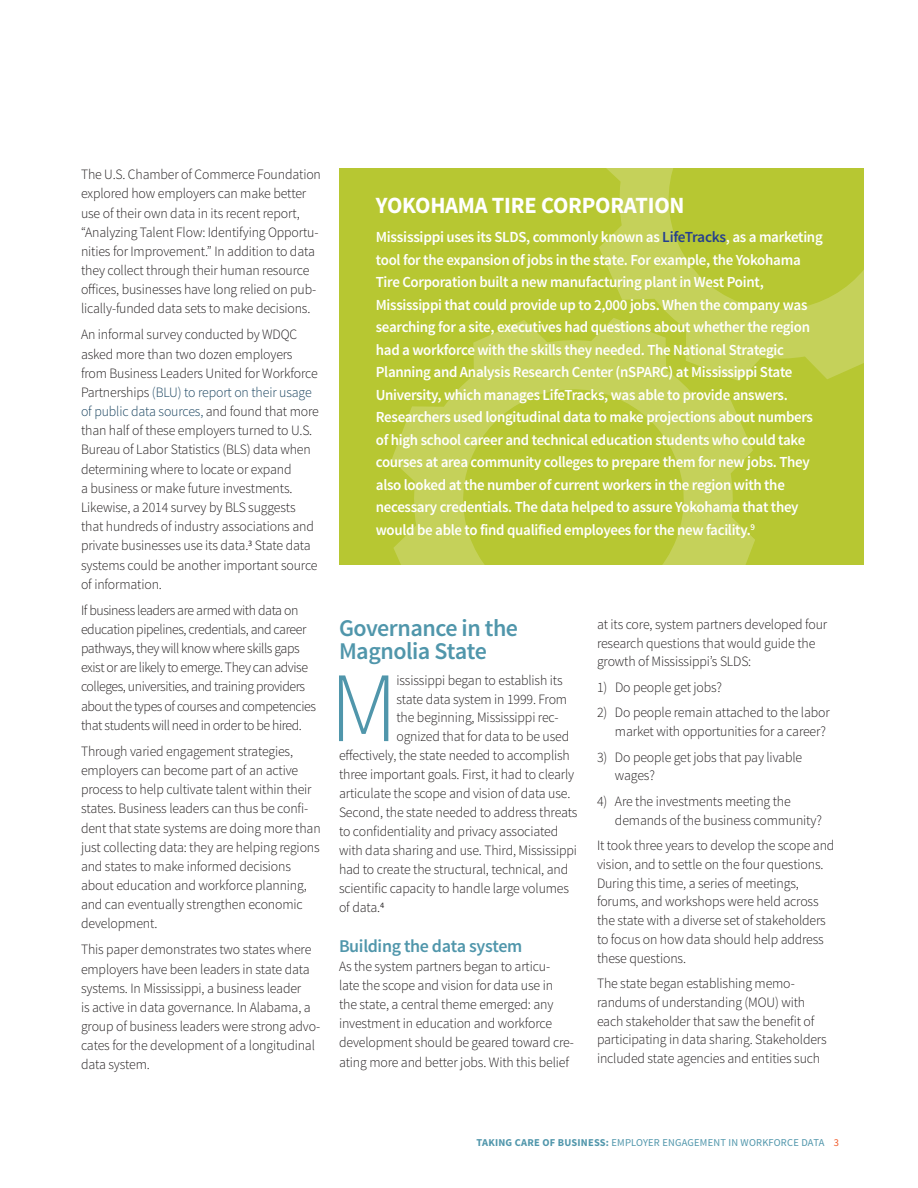
<style>
.page{position:relative;width:918px;height:1188px;background:#fff}
.page>*{position:absolute;margin:0;border:0;box-sizing:border-box;transform-origin:0 0}
.t1{font:300 99.6px "Source Sans Pro";color:#5096ab}
.t2{font:600 24px/22.8px "Source Sans Pro";letter-spacing:-.02em;color:#5096ab}
.t3{font:700 23.25px "Source Sans Pro";letter-spacing:-.01em;color:#fff}
.t4{font:600 18px "Source Sans Pro";letter-spacing:-.02em;color:#5096ab}
.t5{font:600 15.3px/22.5px "Source Sans Pro";letter-spacing:-.02em;color:#fff}
.t6{font:300 14.25px/19.2px "Source Sans Pro";letter-spacing:-.01em;color:#231f20}
.t7{font:300 14.25px/19.2px "Source Sans Pro";letter-spacing:-.03em;color:#231f20}
.t8{font:10.5px "Source Sans Pro";letter-spacing:.02em;color:#5096ab}
.s1{color:#19435f}
.s2{color:#253f8e}
.s3{font-weight:700}
.s4{color:#f15d2e}
</style>
<div class="page">
<div style="left:339px;top:168px;width:525px;height:397px;background:#b7c732"></div>
<svg style="left:599px;top:168px;width:265px;height:211px"></svg>
<svg style="left:391px;top:318px;width:364px;height:247px"></svg>
<p class="t6" style="left:81px;top:165px;width:242px">The U.S. Chamber of Commerce Foundation explored how employers can make better use of their own data in its recent report, “Analyzing Talent Flow: Identifying Opportu&shy;nities for Improvement.” In addition to data they collect through their human resource offices, businesses have long relied on pub&shy;lically-funded data sets to make decisions.</p>
<p class="t6" style="left:81px;top:325px;width:239px">An informal survey conducted by WDQC asked more than two dozen employers from Business Leaders United for Workforce Partnerships <span class="s1">(BLU) to report on their usage of public data sources,</span> and found that more than half of these employers turned to U.S.<br>Bureau of Labor Statistics (BLS) data when determining where to locate or expand<br>a business or make future investments.<br>Likewise, a 2014 survey by BLS suggests that hundreds of industry associations and private businesses use its data.<sup>3</sup> State data systems could be another important source of information.</p>
<p class="t7" style="left:81px;top:600px;width:237px">If business leaders are armed with data on education pipelines, credentials, and career pathways, they will know where skills gaps exist or are likely to emerge. They can advise colleges, universities, and training providers about the types of courses and competencies that students will need in order to be hired.</p>
<p class="t6" style="left:81px;top:742px;width:241px">Through varied engagement strategies, employers can become part of an active process to help cultivate talent within their states. Business leaders can thus be confi&shy;dent that state systems are doing more than just collecting data: they are helping regions and states to make informed decisions about education and workforce planning, and can eventually strengthen economic development.</p>
<p class="t6" style="left:81px;top:940px;width:241px">This paper demonstrates two states where employers have been leaders in state data systems. In Mississippi, a business leader<br>is active in data governance. In Alabama, a group of business leaders were strong advo&shy;cates for the development of a longitudinal data system.</p>
<h3 class="t3" style="left:376px;top:191px;width:310px">YOKOHAMA TIRE CORPORATION</h3>
<p class="t5" style="left:376px;top:227px;width:448px">Mississippi uses its SLDS, commonly known as <span class="s2">LifeTracks</span>, as a marketing tool for the expansion of jobs in the state. For example, the Yokohama Tire Corporation built a new manufacturing plant in West Point, Mississippi that could provide up to 2,000 jobs. When the company was searching for a site, executives had questions about whether the region had a workforce with the skills they needed. The National Strategic Planning and Analysis Research Center (nSPARC) at Mississippi State University, which manages LifeTracks, was able to provide answers.<br>Researchers used longitudinal data to make projections about numbers of high school career and technical education students who could take courses at area community colleges to prepare them for new jobs. They also looked at the number of current workers in the region with the necessary credentials. The data helped to assure Yokohama that they would be able to find qualified employees for the new facility.<sup>9</sup></p>
<h2 class="t2" style="left:339px;top:618px;width:181px">Governance in the<br>Magnolia State</h2>
<h1 class="t1" style="left:330px;top:648px;width:69px">M</h1>
<p class="t6" style="left:396px;top:671px;width:168px">ississippi began to establish its</p>
<p class="t6" style="left:396px;top:689px;width:172px">state data system in 1999. From</p>
<p class="t6" style="left:396px;top:708px;width:164px">the beginning, Mississippi rec-</p>
<p class="t6" style="left:396px;top:727px;width:174px">ognized that for data to be used</p>
<p class="t6" style="left:339px;top:746px;width:232px">effectively, the state needed to accomplish</p>
<p class="t6" style="left:339px;top:765px;width:237px">three important goals. First, it had to clearly</p>
<p class="t6" style="left:339px;top:784px;width:233px">articulate the scope and vision of data use.</p>
<p class="t6" style="left:339px;top:803px;width:240px">Second, the state needed to address threats</p>
<p class="t6" style="left:339px;top:822px;width:221px">to confidentiality and privacy associated</p>
<p class="t6" style="left:339px;top:841px;width:239px">with data sharing and use. Third, Mississippi</p>
<p class="t6" style="left:339px;top:860px;width:231px">had to create the structural, technical, and</p>
<p class="t6" style="left:339px;top:879px;width:232px">scientific capacity to handle large volumes</p>
<p class="t6" style="left:339px;top:898px;width:47px">of data.<sup>4</sup></p>
<p class="t4" style="left:339px;top:935px;width:185px">Building the data system</p>
<p class="t6" style="left:339px;top:957px;width:237px">As the system partners began to articu&shy;late the scope and vision for data use in the state, a central theme emerged: any investment in education and workforce development should be geared toward cre&shy;ating more and better jobs. With this belief</p>
<p class="t6" style="left:597px;top:615px;width:232px;line-height:18.8px">at its core, system partners developed four research questions that would guide the growth of Mississippi’s SLDS:</p>
<p class="t6" style="left:597px;top:678px;width:127px">1) Do people get jobs?</p>
<p class="t6" style="left:597px;top:703px;width:234px;line-height:18.8px;text-align:right">2) Do people remain attached to the labor market with opportunities for a career?</p>
<p class="t6" style="left:615px;top:748px;width:189px;line-height:18.8px;text-indent:-18px">3) Do people get jobs that pay livable wages?</p>
<p class="t6" style="left:615px;top:792px;width:208px;line-height:18.8px;text-indent:-18px">4) Are the investments meeting the demands of the business community?</p>
<p class="t6" style="left:597px;top:836px;width:239px;line-height:18.8px">It took three years to develop the scope and vision, and to settle on the four questions.<br>During this time, a series of meetings, forums, and workshops were held across the state with a diverse set of stakeholders to focus on how data should help address these questions.</p>
<p class="t6" style="left:597px;top:974px;width:231px;line-height:18.8px">The state began establishing memo&shy;randums of understanding (MOU) with each stakeholder that saw the benefit of participating in data sharing. Stakeholders included state agencies and entities such</p>
<p class="t8" style="left:477px;top:1136px;width:364px"><span class="s3">TAKING CARE OF BUSINESS:</span> EMPLOYER ENGAGEMENT IN WORKFORCE DATA <span class="s4">3</span></p>
</div>
